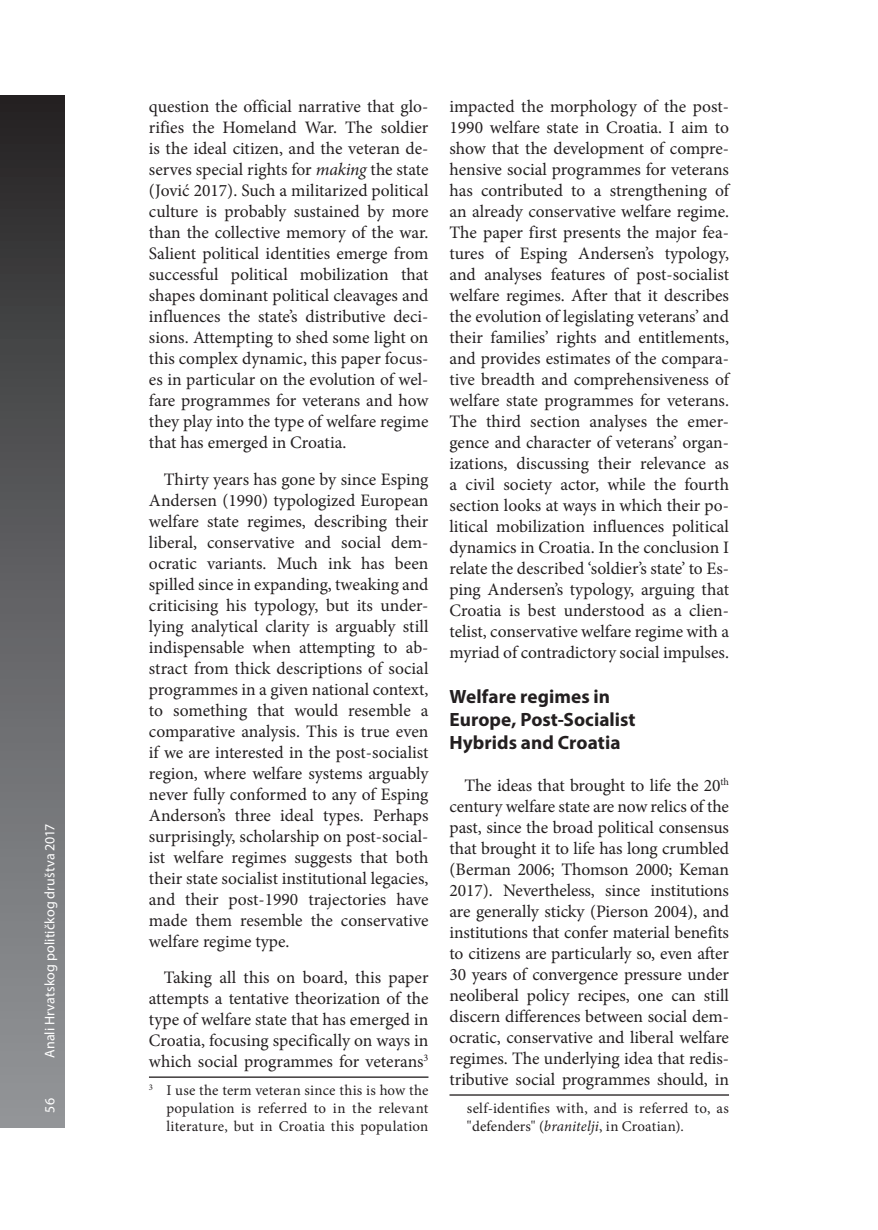
<style>
.page{position:relative;width:878px;height:1230px;background:#fff}
.page>*{position:absolute;margin:0;border:0;box-sizing:border-box;transform-origin:0 0}
.t1{font:700 19.25px/23.1px "Myriad Pro";color:#231f20}
.t2{font:17.5px/21px "Minion Pro";color:#231f20;text-align:justify}
.t3{font:14.88px/17.8px "Minion Pro";letter-spacing:.015em;color:#231f20;text-align:justify}
.t4{font:14px "Myriad Pro";letter-spacing:.005em;color:#fff}
.s1{font-style:italic}
</style>
<div class="page">
<div style="left:0;top:95px;width:64px;height:1032px;background:linear-gradient(to bottom,#292728,#979a9d)"></div>
<hr style="left:149px;top:1076px;width:279px;height:1px;background:#231f20">
<hr style="left:449px;top:1094px;width:279px;height:1px;background:#231f20">
<p class="t4" style="left:41px;top:1057px;width:236px;rotate:-90deg">Anali Hrvatskog političkog društva 2017</p>
<p class="t4" style="left:41px;top:1112px;width:16px;rotate:-90deg">56</p>
<p class="t2" style="left:149px;top:96px;width:281px">question the official narrative that glo&shy;rifies the Homeland War. The soldier is the ideal citizen, and the veteran de&shy;serves special rights for <span class="s1">making</span> the state (Jović 2017). Such a militarized political culture is probably sustained by more than the collective memory of the war.<br>Salient political identities emerge from successful political mobilization that shapes dominant political cleavages and influences the state’s distributive deci&shy;sions. Attempting to shed some light on this complex dynamic, this paper focus&shy;es in particular on the evolution of wel&shy;fare programmes for veterans and how they play into the type of welfare regime that has emerged in Croatia.</p>
<p class="t2" style="left:149px;top:468px;width:281px;text-indent:15px">Thirty years has gone by since Esping Andersen (1990) typologized European welfare state regimes, describing their liberal, conservative and social dem&shy;ocratic variants. Much ink has been spilled since in expanding, tweaking and criticising his typology, but its under&shy;lying analytical clarity is arguably still indispensable when attempting to ab&shy;stract from thick descriptions of social programmes in a given national context, to something that would resemble a comparative analysis. This is true even if we are interested in the post-socialist region, where welfare systems arguably never fully conformed to any of Esping Anderson’s three ideal types. Perhaps surprisingly, scholarship on post-social&shy;ist welfare regimes suggests that both their state socialist institutional legacies, and their post-1990 trajectories have made them resemble the conservative welfare regime type.</p>
<p class="t2" style="left:149px;top:967px;width:281px;text-indent:15px">Taking all this on board, this paper attempts a tentative theorization of the type of welfare state that has emerged in Croatia, focusing specifically on ways in which social programmes for veterans<sup>3</sup></p>
<p class="t3" style="left:166px;top:1081px;width:263px;text-indent:-17px"><sup>3</sup> I use the term veteran since this is how the population is referred to in the relevant literature, but in Croatia this population</p>
<p class="t2" style="left:449px;top:96px;width:281px">impacted the morphology of the post-1990 welfare state in Croatia. I aim to show that the development of compre&shy;hensive social programmes for veterans has contributed to a strengthening of an already conservative welfare regime.<br>The paper first presents the major fea&shy;tures of Esping Andersen’s typology, and analyses features of post-socialist welfare regimes. After that it describes the evolution of legislating veterans’ and their families’ rights and entitlements, and provides estimates of the compara&shy;tive breadth and comprehensiveness of welfare state programmes for veterans.<br>The third section analyses the emer&shy;gence and character of veterans’ organ&shy;izations, discussing their relevance as a civil society actor, while the fourth section looks at ways in which their po&shy;litical mobilization influences political dynamics in Croatia. In the conclusion I relate the described ‘soldier’s state’ to Es&shy;ping Andersen’s typology, arguing that Croatia is best understood as a clien&shy;telist, conservative welfare regime with a myriad of contradictory social impulses.</p>
<p class="t1" style="left:449px;top:684px;width:187px">Welfare regimes in<br>Europe, Post-Socialist<br>Hybrids and Croatia</p>
<p class="t2" style="left:449px;top:775px;width:281px;text-indent:15px">The ideas that brought to life the 20<sup>th </sup>century welfare state are now relics of the past, since the broad political consensus that brought it to life has long crumbled (Berman 2006; Thomson 2000; Keman 2017). Nevertheless, since institutions are generally sticky (Pierson 2004), and institutions that confer material benefits to citizens are particularly so, even after 30 years of convergence pressure under neoliberal policy recipes, one can still discern differences between social dem&shy;ocratic, conservative and liberal welfare regimes. The underlying idea that redis&shy;tributive social programmes should, in</p>
<p class="t3" style="left:466px;top:1099px;width:263px">self-identifies with, and is referred to, as "defenders" (<span class="s1">branitelji</span>, in Croatian).</p>
</div>
